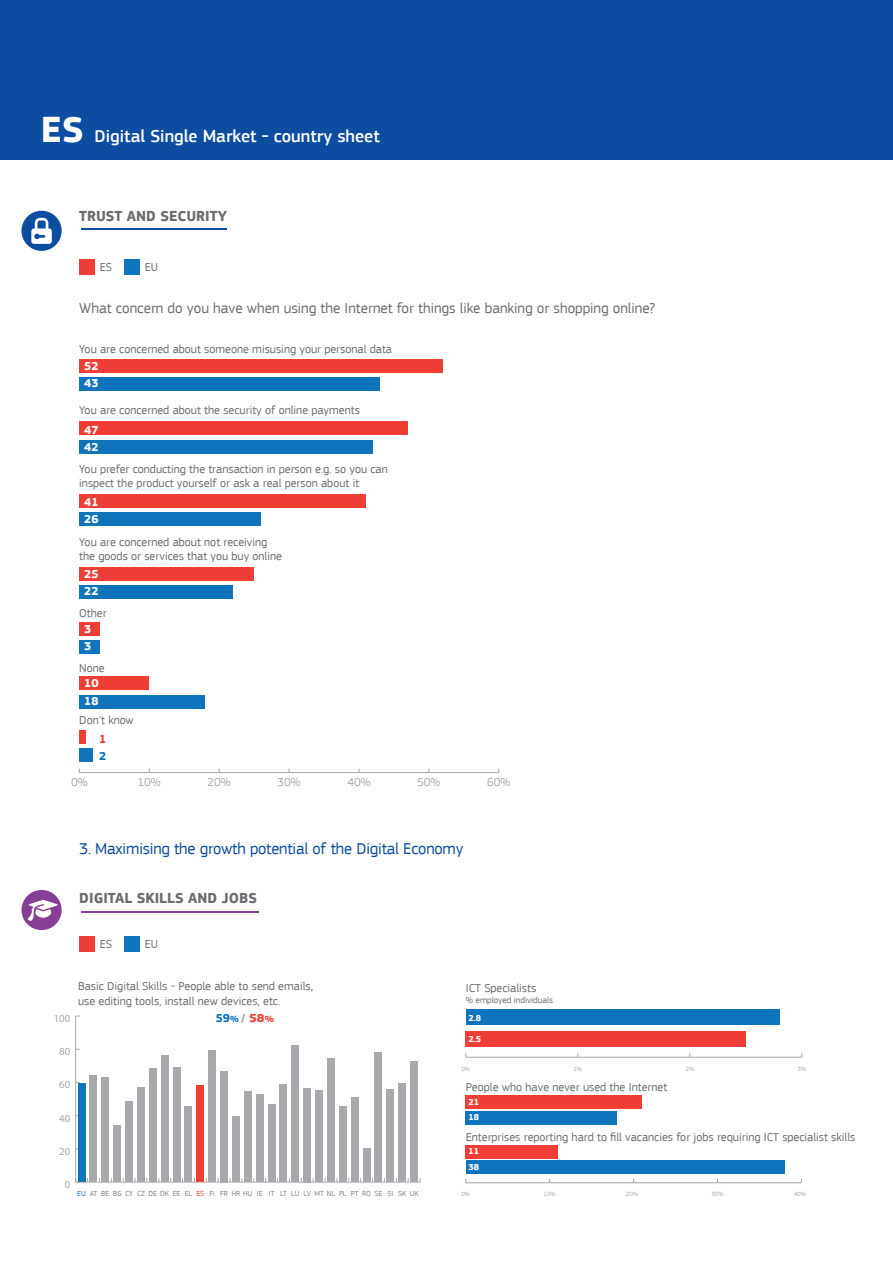
<style>
.page{position:relative;width:893px;height:1263px;background:#fff}
.page>*{position:absolute;margin:0;border:0;box-sizing:border-box;transform-origin:0 0}
.t1{font:500 18px "EC Square Sans Pro";color:#fff}
.t2{font:16.5px "EC Square Sans Pro";letter-spacing:-.01em;color:#0d4da1}
.t3{font:15px "EC Square Sans Pro";color:#6c6d70}
.t4{font:700 15px "EC Square Sans Pro";color:#6c6d70}
.t5{font:12px/14.4px "EC Square Sans Pro";color:#6c6d70}
.t6{font:700 12px/17px "EC Square Sans Pro";color:#fff}
.t7{font:12px "EC Square Sans Pro";color:#a8a9ad}
.t8{font:700 12px "EC Square Sans Pro";color:#1074bc}
.t9{font:700 12px "EC Square Sans Pro";color:#ee3e35}
.t10{font:10.8px "Myriad Pro";color:#a8a9ad}
.t11{font:9px "EC Square Sans Pro";color:#6c6d70}
.t12{font:700 9px/15px "EC Square Sans Pro";color:#fff}
.t13{font:7.65px "EC Square Sans Pro";color:#808285}
.t14{font:6.3px "EC Square Sans Pro";color:#a8a9ad}
.s1{font-weight:700;font-size:37.5px}
.s2{font-size:9px}
.s3{color:#a8a9ad}
.s4{color:#ee3e35}
.s5{font-size:9px;color:#ee3e35}
.s6{color:#1074bc}
</style>
<div class="page">
<div style="left:0;top:0;width:893px;height:160px;background:#0d4da1"></div>
<hr style="left:466px;top:1182px;width:335px;height:1px;background:#a8a9ad">
<div style="left:466px;top:1096px;width:176px;height:13px;background:#ee3e35"></div>
<div style="left:466px;top:1145px;width:92px;height:13px;background:#ee3e35"></div>
<div style="left:466px;top:1111px;width:151px;height:14px;background:#1074bc"></div>
<div style="left:466px;top:1161px;width:319px;height:13px;background:#1074bc"></div>
<hr style="left:466px;top:1057px;width:336px;height:1px;background:#a8a9ad">
<div style="left:466px;top:1010px;width:313px;height:15px;background:#1074bc"></div>
<div style="left:466px;top:1031px;width:280px;height:16px;background:#ee3e35"></div>
<hr style="left:79px;top:772px;width:420px;height:1px;background:#a8a9ad">
<div style="left:79px;top:359px;width:364px;height:14px;background:#ee3e35"></div>
<div style="left:79px;top:421px;width:329px;height:14px;background:#ee3e35"></div>
<div style="left:79px;top:494px;width:287px;height:14px;background:#ee3e35"></div>
<div style="left:79px;top:567px;width:175px;height:14px;background:#ee3e35"></div>
<div style="left:79px;top:621px;width:21px;height:14px;background:#ee3e35"></div>
<div style="left:79px;top:676px;width:70px;height:14px;background:#ee3e35"></div>
<div style="left:79px;top:730px;width:7px;height:14px;background:#ee3e35"></div>
<div style="left:79px;top:377px;width:301px;height:14px;background:#1074bc"></div>
<div style="left:79px;top:440px;width:294px;height:14px;background:#1074bc"></div>
<div style="left:79px;top:512px;width:182px;height:14px;background:#1074bc"></div>
<div style="left:79px;top:585px;width:154px;height:14px;background:#1074bc"></div>
<div style="left:79px;top:640px;width:21px;height:14px;background:#1074bc"></div>
<div style="left:79px;top:695px;width:126px;height:14px;background:#1074bc"></div>
<div style="left:79px;top:748px;width:14px;height:14px;background:#1074bc"></div>
<div style="left:125px;top:259px;width:15px;height:16px;background:#1074bc"></div>
<div style="left:79px;top:259px;width:16px;height:16px;background:#ee3e35"></div>
<div style="left:125px;top:936px;width:15px;height:16px;background:#1074bc"></div>
<div style="left:79px;top:936px;width:16px;height:16px;background:#ee3e35"></div>
<hr style="left:76px;top:1182px;width:344px;height:1px;background:#a8a9ad">
<hr style="left:75px;top:1016px;width:1px;height:166px;background:#a8a9ad">
<div style="left:78px;top:1084px;width:7px;height:98px;background:#1074bc"></div>
<div style="left:90px;top:1075px;width:7px;height:107px;background:#a8a9ad"></div>
<div style="left:102px;top:1078px;width:7px;height:104px;background:#a8a9ad"></div>
<div style="left:113px;top:1126px;width:8px;height:56px;background:#a8a9ad"></div>
<div style="left:125px;top:1102px;width:8px;height:80px;background:#a8a9ad"></div>
<div style="left:137px;top:1088px;width:8px;height:94px;background:#a8a9ad"></div>
<div style="left:149px;top:1068px;width:8px;height:114px;background:#a8a9ad"></div>
<div style="left:161px;top:1056px;width:7px;height:126px;background:#a8a9ad"></div>
<div style="left:173px;top:1067px;width:7px;height:115px;background:#a8a9ad"></div>
<div style="left:185px;top:1107px;width:7px;height:75px;background:#a8a9ad"></div>
<div style="left:197px;top:1085px;width:7px;height:97px;background:#ee3e35"></div>
<div style="left:208px;top:1050px;width:8px;height:132px;background:#a8a9ad"></div>
<div style="left:220px;top:1071px;width:8px;height:111px;background:#a8a9ad"></div>
<div style="left:232px;top:1117px;width:8px;height:65px;background:#a8a9ad"></div>
<div style="left:244px;top:1092px;width:8px;height:90px;background:#a8a9ad"></div>
<div style="left:256px;top:1094px;width:7px;height:88px;background:#a8a9ad"></div>
<div style="left:268px;top:1105px;width:7px;height:77px;background:#a8a9ad"></div>
<div style="left:280px;top:1084px;width:7px;height:98px;background:#a8a9ad"></div>
<div style="left:292px;top:1046px;width:7px;height:136px;background:#a8a9ad"></div>
<div style="left:303px;top:1088px;width:8px;height:94px;background:#a8a9ad"></div>
<div style="left:315px;top:1090px;width:8px;height:92px;background:#a8a9ad"></div>
<div style="left:327px;top:1058px;width:8px;height:124px;background:#a8a9ad"></div>
<div style="left:339px;top:1106px;width:8px;height:76px;background:#a8a9ad"></div>
<div style="left:351px;top:1097px;width:7px;height:85px;background:#a8a9ad"></div>
<div style="left:363px;top:1148px;width:7px;height:34px;background:#a8a9ad"></div>
<div style="left:375px;top:1053px;width:7px;height:129px;background:#a8a9ad"></div>
<div style="left:387px;top:1089px;width:7px;height:93px;background:#a8a9ad"></div>
<div style="left:398px;top:1083px;width:8px;height:99px;background:#a8a9ad"></div>
<div style="left:410px;top:1061px;width:8px;height:121px;background:#a8a9ad"></div>
<div style="left:22px;top:211px;width:40px;height:40px;background:#0d4da1;border-radius:50%"></div>
<div style="left:22px;top:890px;width:40px;height:40px;background:#873e97;border-radius:50%"></div>
<svg style="left:31px;top:218px;width:21px;height:26px"></svg>
<svg style="left:27px;top:900px;width:31px;height:21px"></svg>
<hr style="left:82px;top:911px;width:177px;height:2px;background:#873e97">
<hr style="left:81px;top:229px;width:145px;height:1px;background:#0d4da1">
<p class="t1" style="left:41px;top:125px;width:341px"><span class="s1">ES</span> Digital Single Market - country sheet</p>
<p class="t4" style="left:79px;top:207px;width:149px">TRUST AND SECURITY</p>
<p class="t5" style="left:100px;top:260px;width:14px">ES</p>
<p class="t5" style="left:145px;top:260px;width:15px">EU</p>
<p class="t3" style="left:79px;top:299px;width:577px">What concern do you have when using the Internet for things like banking or shopping online?</p>
<p class="t5" style="left:79px;top:341px;width:314px">You are concerned about someone misusing your personal data</p>
<p class="t6" style="left:84px;top:358px;width:16px">52</p>
<p class="t6" style="left:84px;top:375px;width:16px">43</p>
<p class="t5" style="left:79px;top:403px;width:282px">You are concerned about the security of online payments</p>
<p class="t6" style="left:84px;top:421px;width:16px">47</p>
<p class="t6" style="left:84px;top:438px;width:16px">42</p>
<p class="t5" style="left:79px;top:462px;width:310px">You prefer conducting the transaction in person e.g. so you can inspect the product yourself or ask a real person about it</p>
<p class="t6" style="left:84px;top:494px;width:16px">41</p>
<p class="t6" style="left:84px;top:511px;width:16px">26</p>
<p class="t5" style="left:79px;top:534px;width:204px">You are concerned about not receiving the goods or services that you buy online</p>
<p class="t6" style="left:84px;top:566px;width:16px">25</p>
<p class="t6" style="left:84px;top:583px;width:16px">22</p>
<p class="t5" style="left:79px;top:605px;width:29px">Other</p>
<p class="t6" style="left:84px;top:621px;width:9px">3<br>3</p>
<p class="t5" style="left:79px;top:661px;width:27px">None</p>
<p class="t6" style="left:84px;top:675px;width:16px">10</p>
<p class="t6" style="left:84px;top:693px;width:16px">18</p>
<p class="t5" style="left:79px;top:713px;width:56px">Don't know</p>
<p class="t9" style="left:99px;top:732px;width:9px">1</p>
<p class="t8" style="left:99px;top:749px;width:9px">2</p>
<p class="t7" style="left:71px;top:775px;width:18px">0%</p>
<p class="t7" style="left:138px;top:775px;width:25px">10%</p>
<p class="t7" style="left:208px;top:775px;width:25px">20%</p>
<p class="t7" style="left:277px;top:775px;width:25px">30%</p>
<p class="t7" style="left:347px;top:775px;width:25px">40%</p>
<p class="t7" style="left:417px;top:775px;width:25px">50%</p>
<p class="t7" style="left:487px;top:775px;width:25px">60%</p>
<p class="t2" style="left:79px;top:839px;width:386px">3. Maximising the growth potential of the Digital Economy</p>
<p class="t4" style="left:79px;top:889px;width:179px">DIGITAL SKILLS AND JOBS</p>
<p class="t5" style="left:100px;top:936px;width:14px">ES</p>
<p class="t5" style="left:145px;top:936px;width:15px">EU</p>
<p class="t10" style="left:54px;top:1011px;width:18px">100</p>
<p class="t10" style="left:59px;top:1045px;width:13px">80</p>
<p class="t10" style="left:59px;top:1078px;width:13px">60</p>
<p class="t10" style="left:59px;top:1111px;width:13px">40</p>
<p class="t10" style="left:59px;top:1144px;width:13px">20</p>
<p class="t10" style="left:65px;top:1178px;width:7px">0</p>
<p class="t5" style="left:78px;top:979px;width:237px">Basic Digital Skills - People able to send emails, use editing tools, install new devices, etc.</p>
<p class="t5" style="left:466px;top:981px;width:72px">ICT Specialists</p>
<p class="t11" style="left:466px;top:995px;width:89px">% employed individuals</p>
<p class="t8" style="left:216px;top:1011px;width:60px">59<span class="s2">%</span> <span class="s3">/</span> <span class="s4">58</span><span class="s5">%</span></p>
<p class="t12" style="left:468px;top:1010px;width:14px">2.8</p>
<p class="t12" style="left:468px;top:1031px;width:14px">2.5</p>
<p class="t14" style="left:461px;top:1065px;width:10px">0%</p>
<p class="t14" style="left:573px;top:1065px;width:10px">1%</p>
<p class="t14" style="left:685px;top:1065px;width:10px">2%</p>
<p class="t14" style="left:797px;top:1065px;width:10px">3%</p>
<p class="t5" style="left:466px;top:1080px;width:203px">People who have never used the Internet</p>
<p class="t5" style="left:466px;top:1130px;width:391px">Enterprises reporting hard to fill vacancies for jobs requiring ICT specialist skills</p>
<p class="t12" style="left:468px;top:1095px;width:12px">21<br>18</p>
<p class="t12" style="left:468px;top:1144px;width:12px;line-height:15.6px">11<br>38</p>
<p class="t13" style="left:77px;top:1189px;width:343px"><span class="s6">EU</span> AT BE BG CY CZ DE DK EE EL <span class="s4">ES</span> Fi FR HR HU IE IT LT LU LV MT NL PL PT RO SE SI SK UK</p>
<p class="t14" style="left:461px;top:1190px;width:10px">0%</p>
<p class="t14" style="left:544px;top:1190px;width:14px">10%</p>
<p class="t14" style="left:626px;top:1190px;width:14px">20%</p>
<p class="t14" style="left:711px;top:1190px;width:14px">30%</p>
<p class="t14" style="left:794px;top:1190px;width:14px">40%</p>
</div>
